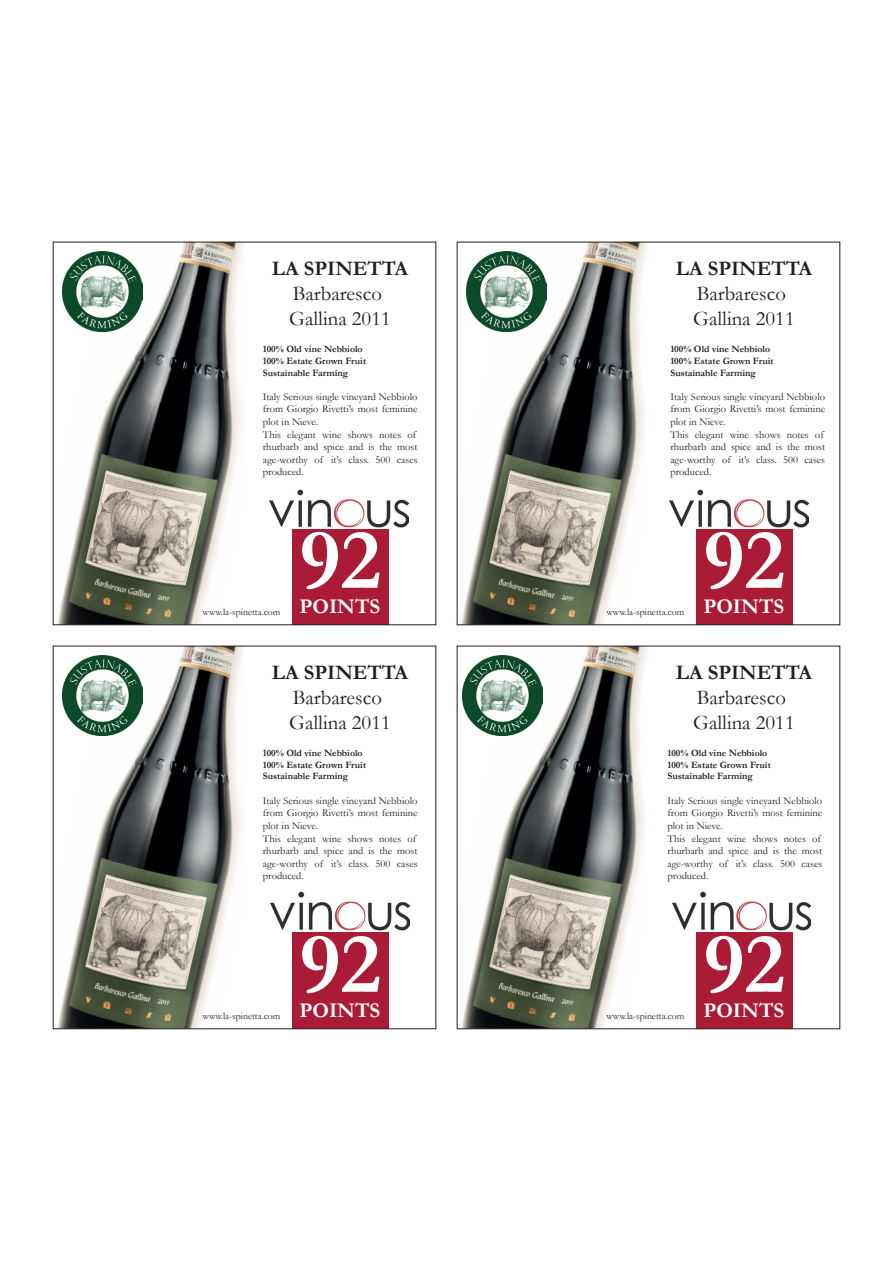
<style>
.page{position:relative;width:893px;height:1263px;background:#fff}
.page>*{position:absolute;margin:0;border:0;box-sizing:border-box;transform-origin:0 0}
.t1{font:700 87px "Garamond";color:#fff}
.t2{font:700 21px "Garamond";color:#fff}
.t3{font:20.7px/24.9px "Garamond";color:#231f20}
.t4{font:700 20.7px "Garamond";color:#231f20}
.t5{font:10.5px/12.6px "Garamond";color:#231f20}
.t6{font:700 9.75px/11.7px "Garamond";color:#231f20}
.t7{font:9.75px "Garamond";color:#231f20}
</style>
<div class="page">
<img style="left:461px;top:648px;width:187px;height:379px">
<img style="left:57px;top:648px;width:187px;height:379px">
<img style="left:461px;top:244px;width:187px;height:379px">
<div style="left:292px;top:926px;width:97px;height:103px;background:#aa1c35"></div>
<div style="left:696px;top:926px;width:96px;height:103px;background:#aa1c35"></div>
<div style="left:292px;top:522px;width:97px;height:103px;background:#aa1c35"></div>
<img style="left:57px;top:244px;width:187px;height:379px">
<img style="left:63px;top:252px;width:79px;height:79px">
<img style="left:63px;top:656px;width:79px;height:79px">
<img style="left:463px;top:656px;width:79px;height:79px">
<div style="left:696px;top:522px;width:96px;height:103px;background:#aa1c35"></div>
<img style="left:467px;top:252px;width:79px;height:79px">
<img style="left:270px;top:489px;width:139px;height:40px">
<img style="left:670px;top:489px;width:139px;height:40px">
<img style="left:270px;top:891px;width:139px;height:41px">
<img style="left:672px;top:891px;width:139px;height:41px">
<h3 class="t4" style="left:272px;top:256px;width:137px">LA SPINETTA</h3>
<h3 class="t3" style="left:289px;top:281px;width:103px">Barbaresco<br>Gallina 2011</h3>
<p class="t6" style="left:263px;top:343px;width:105px">100% Old vine Nebbiolo<br>100% Estate Grown Fruit<br>Sustainable Farming</p>
<p class="t5" style="left:263px;top:390px;width:156px">Italy Serious single vineyard Nebbiolo from Giorgio Rivetti’s most feminine plot in Nieve.<br>This elegant wine shows notes of rhurbarb and spice and is the most age-worthy of it’s class. 500 cases produced.</p>
<p class="t7" style="left:202px;top:606px;width:79px">www.la-spinetta.com</p>
<h1 class="t1" style="left:299px;top:508px;width:83px">92</h1>
<h2 class="t2" style="left:299px;top:594px;width:82px">POINTS</h2>
<h3 class="t4" style="left:272px;top:660px;width:137px">LA SPINETTA</h3>
<h3 class="t3" style="left:289px;top:685px;width:103px">Barbaresco<br>Gallina 2011</h3>
<p class="t6" style="left:263px;top:747px;width:105px">100% Old vine Nebbiolo<br>100% Estate Grown Fruit<br>Sustainable Farming</p>
<p class="t5" style="left:263px;top:794px;width:156px">Italy Serious single vineyard Nebbiolo from Giorgio Rivetti’s most feminine plot in Nieve.<br>This elegant wine shows notes of rhurbarb and spice and is the most age-worthy of it’s class. 500 cases produced.</p>
<h3 class="t4" style="left:676px;top:256px;width:137px">LA SPINETTA</h3>
<h3 class="t3" style="left:693px;top:281px;width:103px">Barbaresco<br>Gallina 2011</h3>
<p class="t6" style="left:670px;top:343px;width:105px">100% Old vine Nebbiolo<br>100% Estate Grown Fruit<br>Sustainable Farming</p>
<p class="t5" style="left:670px;top:390px;width:156px">Italy Serious single vineyard Nebbiolo from Giorgio Rivetti’s most feminine plot in Nieve.<br>This elegant wine shows notes of rhurbarb and spice and is the most age-worthy of it’s class. 500 cases produced.</p>
<p class="t7" style="left:606px;top:606px;width:79px">www.la-spinetta.com</p>
<h1 class="t1" style="left:703px;top:508px;width:83px">92</h1>
<h2 class="t2" style="left:703px;top:594px;width:82px">POINTS</h2>
<h3 class="t4" style="left:676px;top:660px;width:137px">LA SPINETTA</h3>
<h3 class="t3" style="left:693px;top:685px;width:103px">Barbaresco<br>Gallina 2011</h3>
<p class="t6" style="left:667px;top:747px;width:105px">100% Old vine Nebbiolo<br>100% Estate Grown Fruit<br>Sustainable Farming</p>
<p class="t5" style="left:667px;top:794px;width:156px">Italy Serious single vineyard Nebbiolo from Giorgio Rivetti’s most feminine plot in Nieve.<br>This elegant wine shows notes of rhurbarb and spice and is the most age-worthy of it’s class. 500 cases produced.</p>
<h1 class="t1" style="left:299px;top:912px;width:83px">92</h1>
<h2 class="t2" style="left:299px;top:998px;width:82px">POINTS</h2>
<p class="t7" style="left:202px;top:1010px;width:79px">www.la-spinetta.com</p>
<p class="t7" style="left:606px;top:1010px;width:79px">www.la-spinetta.com</p>
<h1 class="t1" style="left:703px;top:912px;width:83px">92</h1>
<h2 class="t2" style="left:703px;top:998px;width:82px">POINTS</h2>
</div>
